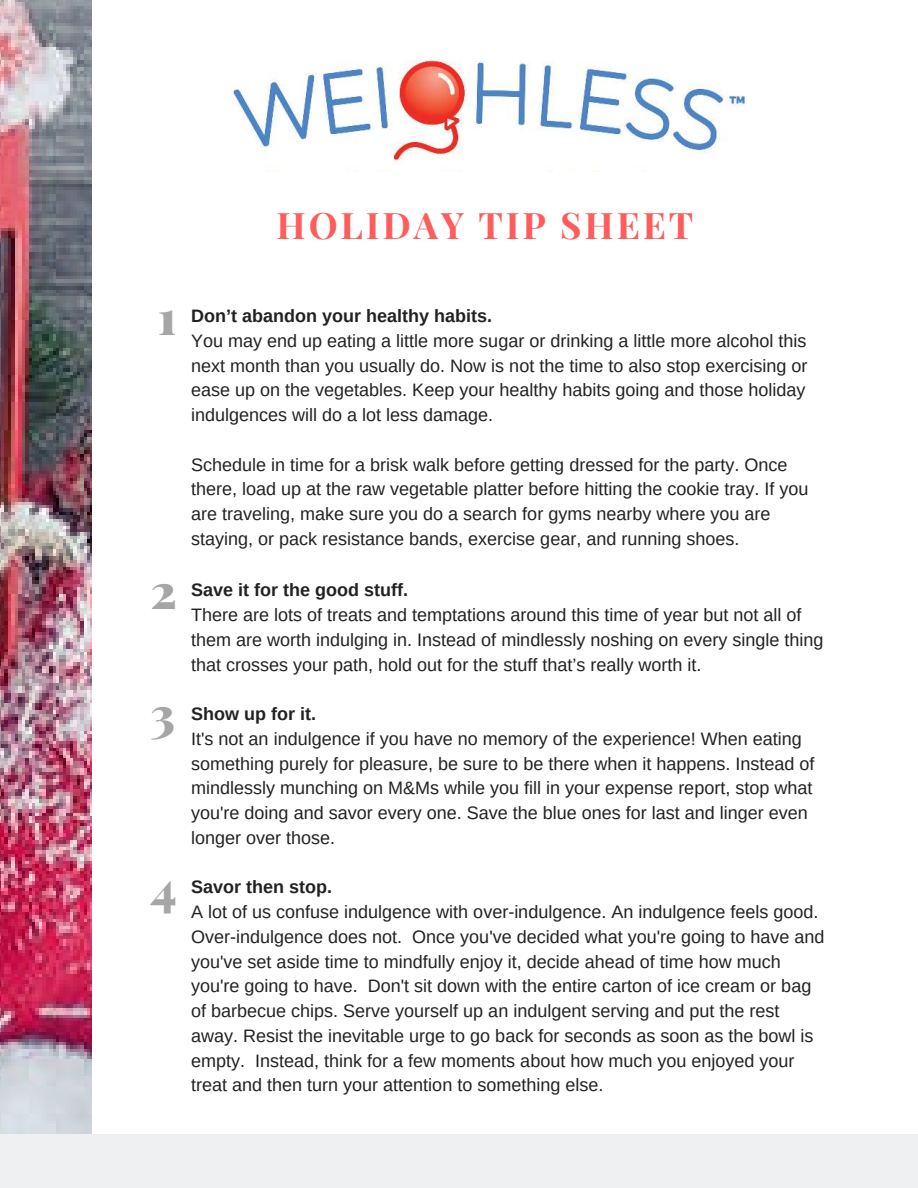
<style>
.page{position:relative;width:918px;height:1188px;background:#fff}
.page>*{position:absolute;margin:0;border:0;box-sizing:border-box;transform-origin:0 0}
.t1{font:900 48px "Playfair Display";color:#a6a6a6}
.t2{font:700 36.6px "Playfair Display";letter-spacing:.08em;color:#ff5c5c}
.t3{font:18px/24.8px "Arimo";color:#222}
.t4{font:700 18px "Arimo";color:#222}
</style>
<div class="page">
<img style="left:0;top:0;width:92px;height:1135px">
<div style="left:0;top:1135px;width:918px;height:53px;background:#eff0f2"></div>
<img style="left:231px;top:60px;width:514px;height:112px">
<h2 class="t2" style="left:276px;top:196px;width:418px">HOLIDAY TIP SHEET</h2>
<h1 class="t1" style="left:158px;top:279px;width:20px">1</h1>
<p class="t4" style="left:191px;top:303px;width:303px">Don’t abandon your healthy habits.</p>
<p class="t3" style="left:191px;top:328px;width:618px;text-align:justify">You may end up eating a little more sugar or drinking a little more alcohol this next month than you usually do. Now is not the time to also stop exercising or ease up on the vegetables. Keep your healthy habits going and those holiday indulgences will do a lot less damage.</p>
<p class="t3" style="left:191px;top:452px;width:619px">Schedule in time for a brisk walk before getting dressed for the party. Once there, load up at the raw vegetable platter before hitting the cookie tray. If you are traveling, make sure you do a search for gyms nearby where you are staying, or pack resistance bands, exercise gear, and running shoes.</p>
<h1 class="t1" style="left:151px;top:553px;width:28px">2</h1>
<p class="t4" style="left:191px;top:578px;width:219px">Save it for the good stuff.</p>
<p class="t3" style="left:191px;top:603px;width:634px">There are lots of treats and temptations around this time of year but not all of them are worth indulging in. Instead of mindlessly noshing on every single thing that crosses your path, hold out for the stuff that’s really worth it.</p>
<p class="t4" style="left:191px;top:701px;width:127px">Show up for it.</p>
<p class="t3" style="left:191px;top:726px;width:625px">It's not an indulgence if you have no memory of the experience! When eating something purely for pleasure, be sure to be there when it happens. Instead of mindlessly munching on M&amp;Ms while you fill in your expense report, stop what you're doing and savor every one. Save the blue ones for last and linger even longer over those.</p>
<p class="t4" style="left:191px;top:875px;width:143px">Savor then stop.</p>
<p class="t3" style="left:191px;top:900px;width:635px">A lot of us confuse indulgence with over-indulgence. An indulgence feels good.<br>Over-indulgence does not. Once you've decided what you're going to have and you've set aside time to mindfully enjoy it, decide ahead of time how much you're going to have. Don't sit down with the entire carton of ice cream or bag of barbecue chips. Serve yourself up an indulgent serving and put the rest away. Resist the inevitable urge to go back for seconds as soon as the bowl is empty. Instead, think for a few moments about how much you enjoyed your treat and then turn your attention to something else.</p>
<h1 class="t1" style="left:151px;top:676px;width:26px">3</h1>
<h1 class="t1" style="left:151px;top:850px;width:28px">4</h1>
</div>
